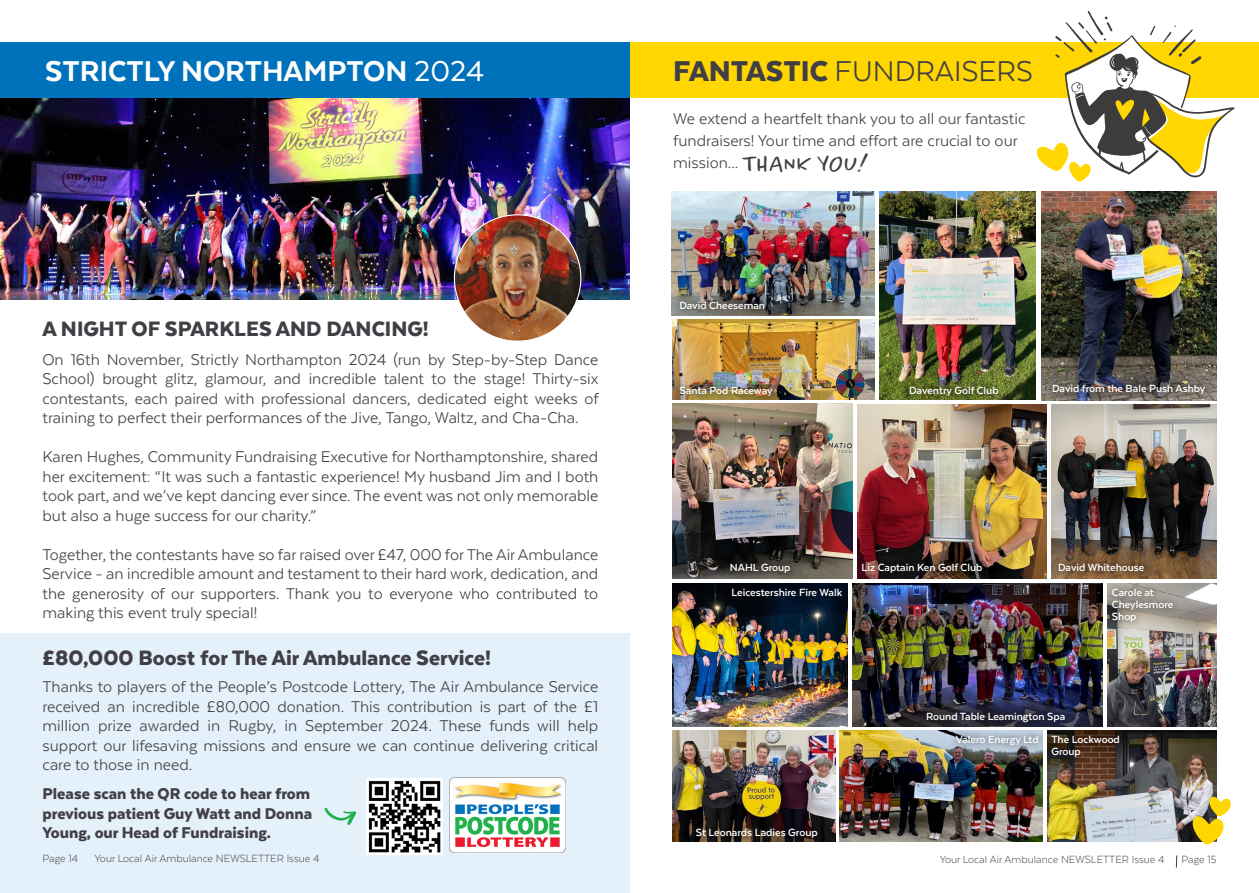
<style>
.page{position:relative;width:1259px;height:893px;background:#fff}
.page>*{position:absolute;margin:0;border:0;box-sizing:border-box;transform-origin:0 0}
.t1{font:800 33px "Texta";color:#fff}
.t2{font:33px "Texta";color:#413f45}
.t3{font:900 24px "Texta";color:#413f45}
.t4{font:18px/19.5px "Texta";color:#413f45;text-align:justify}
.t5{font:900 18px/19.5px "Texta";color:#413f45;text-align:justify}
.t6{font:700 12px/12px "Texta";color:#fff}
.t7{font:300 12px "Texta";color:#413f45}
.s1{font-weight:400}
.s2{font-weight:900}
.s3{font-family:"Chantal";font-weight:300;font-size:25.5px}
</style>
<div class="page">
<div style="left:0;top:634px;width:629px;height:259px;background:#e4f0fa"></div>
<img style="left:0;top:98px;width:629px;height:202px">
<svg style="left:1176px;top:855px;width:1px;height:13px"></svg>
<div style="left:629px;top:43px;width:630px;height:55px;background:#ffd600"></div>
<div style="left:0;top:43px;width:629px;height:55px;background:#0072bc"></div>
<svg style="left:1036px;top:11px;width:199px;height:171px"></svg>
<img style="left:672px;top:191px;width:202px;height:124px">
<img style="left:672px;top:320px;width:203px;height:80px">
<img style="left:450px;top:777px;width:115px;height:76px">
<img style="left:366px;top:778px;width:76px;height:76px">
<img style="left:454px;top:215px;width:127px;height:125px">
<svg style="left:324px;top:808px;width:32px;height:17px"></svg>
<img style="left:1107px;top:584px;width:109px;height:143px">
<img style="left:1051px;top:405px;width:165px;height:173px">
<img style="left:879px;top:191px;width:157px;height:209px">
<img style="left:1041px;top:192px;width:175px;height:208px">
<img style="left:672px;top:584px;width:175px;height:142px">
<img style="left:857px;top:405px;width:189px;height:173px">
<img style="left:672px;top:404px;width:180px;height:174px">
<img style="left:852px;top:584px;width:251px;height:142px">
<img style="left:672px;top:730px;width:163px;height:112px">
<img style="left:1047px;top:730px;width:169px;height:112px">
<img style="left:840px;top:730px;width:202px;height:112px">
<svg style="left:1192px;top:796px;width:39px;height:49px"></svg>
<div style="left:672px;top:379px;width:107px;height:24px;background:#000;opacity:.75"></div>
<div style="left:948px;top:727px;width:98px;height:26px;background:#000;opacity:.75"></div>
<div style="left:919px;top:704px;width:153px;height:25px;background:#000;opacity:.75"></div>
<div style="left:1104px;top:580px;width:76px;height:49px;background:#000;opacity:.75"></div>
<div style="left:1050px;top:556px;width:101px;height:23px;background:#000;opacity:.75"></div>
<div style="left:854px;top:555px;width:135px;height:25px;background:#000;opacity:.75"></div>
<div style="left:722px;top:555px;width:75px;height:25px;background:#000;opacity:.75"></div>
<div style="left:724px;top:580px;width:125px;height:24px;background:#000;opacity:.75"></div>
<div style="left:688px;top:821px;width:137px;height:24px;background:#000;opacity:.75"></div>
<div style="left:1044px;top:727px;width:83px;height:37px;background:#000;opacity:.75"></div>
<div style="left:672px;top:294px;width:100px;height:23px;background:#000;opacity:.75"></div>
<div style="left:902px;top:379px;width:104px;height:24px;background:#000;opacity:.75"></div>
<div style="left:1044px;top:377px;width:168px;height:24px;background:#000;opacity:.75"></div>
<h1 class="t1" style="left:45px;top:54px;width:440px">STRICTLY NORTHAMPTON <span class="s1">2024</span></h1>
<h1 class="t2" style="left:673px;top:54px;width:361px"><span class="s2">FANTASTIC</span> FUNDRAISERS</h1>
<p class="t4" style="left:673px;top:108px;width:354px;line-height:21.6px;text-align:left">We extend a heartfelt thank you to all our fantastic fundraisers! Your time and effort are crucial to our mission... <span class="s3">THANK YOU!</span></p>
<h2 class="t3" style="left:43px;top:316px;width:388px">A NIGHT OF SPARKLES AND DANCING!</h2>
<p class="t4" style="left:43px;top:349px;width:557px">On 16th November, Strictly Northampton 2024 (run by Step-by-Step Dance School) brought glitz, glamour, and incredible talent to the stage! Thirty-six contestants, each paired with professional dancers, dedicated eight weeks of training to perfect their performances of the Jive, Tango, Waltz, and Cha-Cha.</p>
<p class="t4" style="left:43px;top:447px;width:557px">Karen Hughes, Community Fundraising Executive for Northamptonshire, shared her excitement: “It was such a fantastic experience! My husband Jim and I both took part, and we’ve kept dancing ever since. The event was not only memorable but also a huge success for our charity.”</p>
<p class="t4" style="left:43px;top:544px;width:557px">Together, the contestants have so far raised over £47, 000 for The Air Ambulance Service - an incredible amount and testament to their hard work, dedication, and the generosity of our supporters. Thank you to everyone who contributed to making this event truly special!</p>
<h2 class="t3" style="left:43px;top:646px;width:450px">£80,000 Boost for The Air Ambulance Service!</h2>
<p class="t4" style="left:43px;top:677px;width:557px">Thanks to players of the People’s Postcode Lottery, The Air Ambulance Service received an incredible £80,000 donation. This contribution is part of the £1 million prize awarded in Rugby, in September 2024. These funds will help support our lifesaving missions and ensure we can continue delivering critical care to those in need.</p>
<p class="t5" style="left:43px;top:784px;width:271px">Please scan the QR code to hear from previous patient Guy Watt and Donna Young, our Head of Fundraising.</p>
<p class="t6" style="left:679px;top:299px;width:87px">David Cheeseman</p>
<p class="t6" style="left:679px;top:385px;width:95px">Santa Pod Raceway</p>
<p class="t6" style="left:909px;top:385px;width:91px">Daventry Golf Club</p>
<p class="t6" style="left:1052px;top:383px;width:155px">David from the Bale Push Ashby</p>
<p class="t6" style="left:730px;top:561px;width:62px">NAHL Group</p>
<p class="t6" style="left:861px;top:561px;width:122px">Liz Captain Ken Golf Club</p>
<p class="t6" style="left:1058px;top:561px;width:88px">David Whitehouse</p>
<p class="t6" style="left:731px;top:586px;width:112px">Leicestershire Fire Walk</p>
<p class="t6" style="left:1112px;top:586px;width:63px">Carole at<br>Cheylesmore<br>Shop</p>
<p class="t6" style="left:926px;top:710px;width:141px">Round Table Leamington Spa</p>
<p class="t6" style="left:696px;top:826px;width:123px">St Leonards Ladies Group</p>
<p class="t6" style="left:956px;top:733px;width:84px">Valero Energy Ltd</p>
<p class="t6" style="left:1051px;top:733px;width:70px">The Lockwood<br>Group</p>
<p class="t7" style="left:43px;top:853px;width:37px">Page 14</p>
<p class="t7" style="left:95px;top:853px;width:226px">Your Local Air Ambulance NEWSLETTER Issue 4</p>
<p class="t7" style="left:939px;top:854px;width:226px">Your Local Air Ambulance NEWSLETTER Issue 4</p>
<p class="t7" style="left:1181px;top:854px;width:36px">Page 15</p>
</div>
